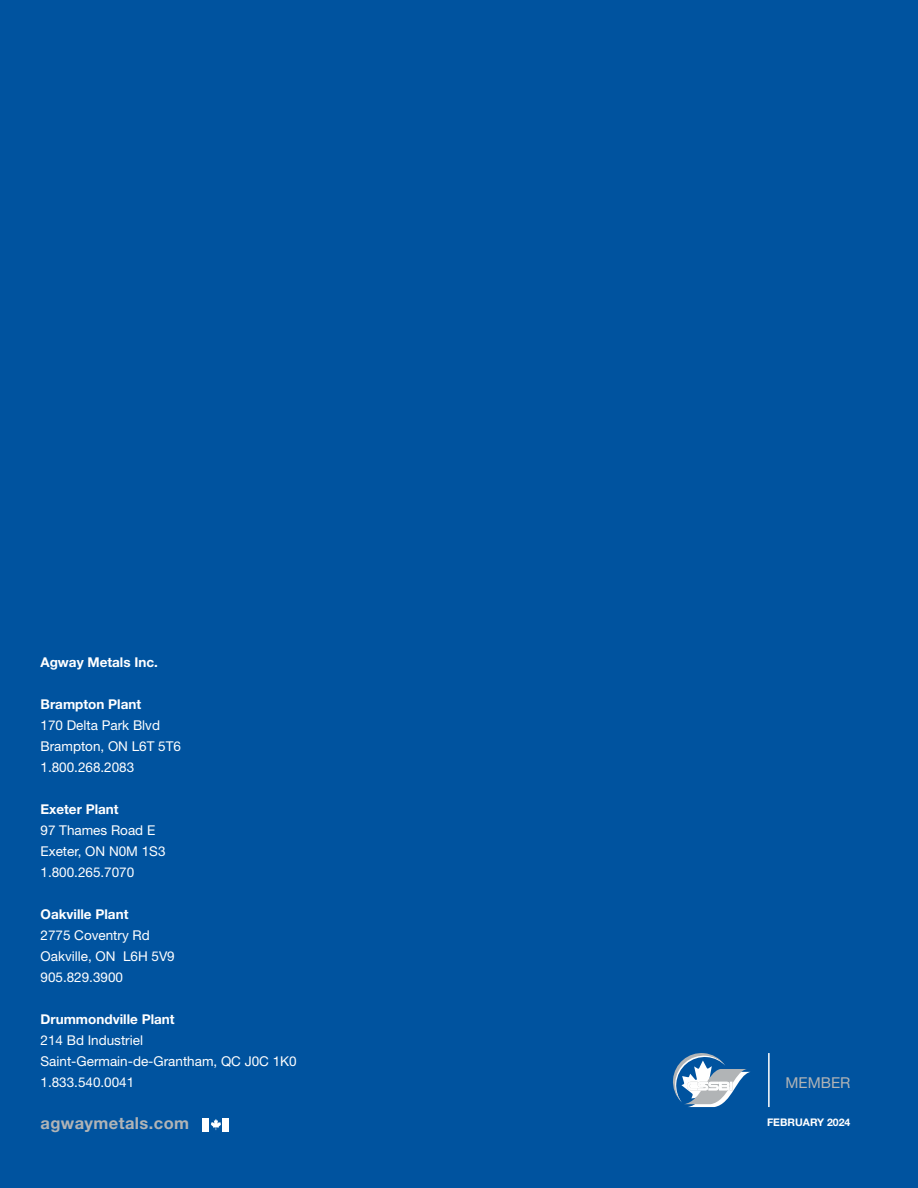
<style>
.page{position:relative;width:918px;height:1188px;background:#00539f}
.page>*{position:absolute;margin:0;border:0;box-sizing:border-box;transform-origin:0 0}
.t1{font:700 16.5px "Helvetica Neue LT Std";letter-spacing:.025em;color:#b1b4b6}
.t2{font:15px "Helvetica Neue LT Std";color:#b1b4b6}
.t3{font:13.5px/21px "Helvetica Neue LT Std";color:#fff}
.t4{font:700 13.5px "Helvetica Neue LT Std";color:#fff}
.t5{font:700 10.5px "Helvetica Neue LT Std";color:#fff}
</style>
<div class="page">
<svg style="left:673px;top:1053px;width:77px;height:54px"></svg>
<hr style="left:768px;top:1053px;width:2px;height:54px;background:#fff">
<svg style="left:211px;top:1119px;width:10px;height:11px"></svg>
<div style="left:203px;top:1118px;width:6px;height:13px;background:#fff"></div>
<div style="left:223px;top:1118px;width:6px;height:13px;background:#fff"></div>
<p class="t4" style="left:40px;top:654px;width:119px">Agway Metals Inc.</p>
<p class="t4" style="left:40px;top:696px;width:102px">Brampton Plant</p>
<p class="t3" style="left:40px;top:715px;width:142px">170 Delta Park Blvd<br>Brampton, ON L6T 5T6<br>1.800.268.2083</p>
<p class="t4" style="left:40px;top:801px;width:80px">Exeter Plant</p>
<p class="t3" style="left:40px;top:820px;width:127px">97 Thames Road E<br>Exeter, ON N0M 1S3<br>1.800.265.7070</p>
<p class="t4" style="left:40px;top:906px;width:89px">Oakville Plant</p>
<p class="t3" style="left:40px;top:925px;width:136px">2775 Coventry Rd<br>Oakville, ON L6H 5V9<br>905.829.3900</p>
<p class="t4" style="left:40px;top:1011px;width:136px">Drummondville Plant</p>
<p class="t3" style="left:40px;top:1030px;width:258px">214 Bd Industriel<br>Saint-Germain-de-Grantham, QC J0C 1K0<br>1.833.540.0041</p>
<p class="t1" style="left:40px;top:1113px;width:150px">agwaymetals.com</p>
<p class="t5" style="left:767px;top:1116px;width:85px">FEBRUARY 2024</p>
<p class="t2" style="left:785px;top:1073px;width:67px">MEMBER</p>
</div>
